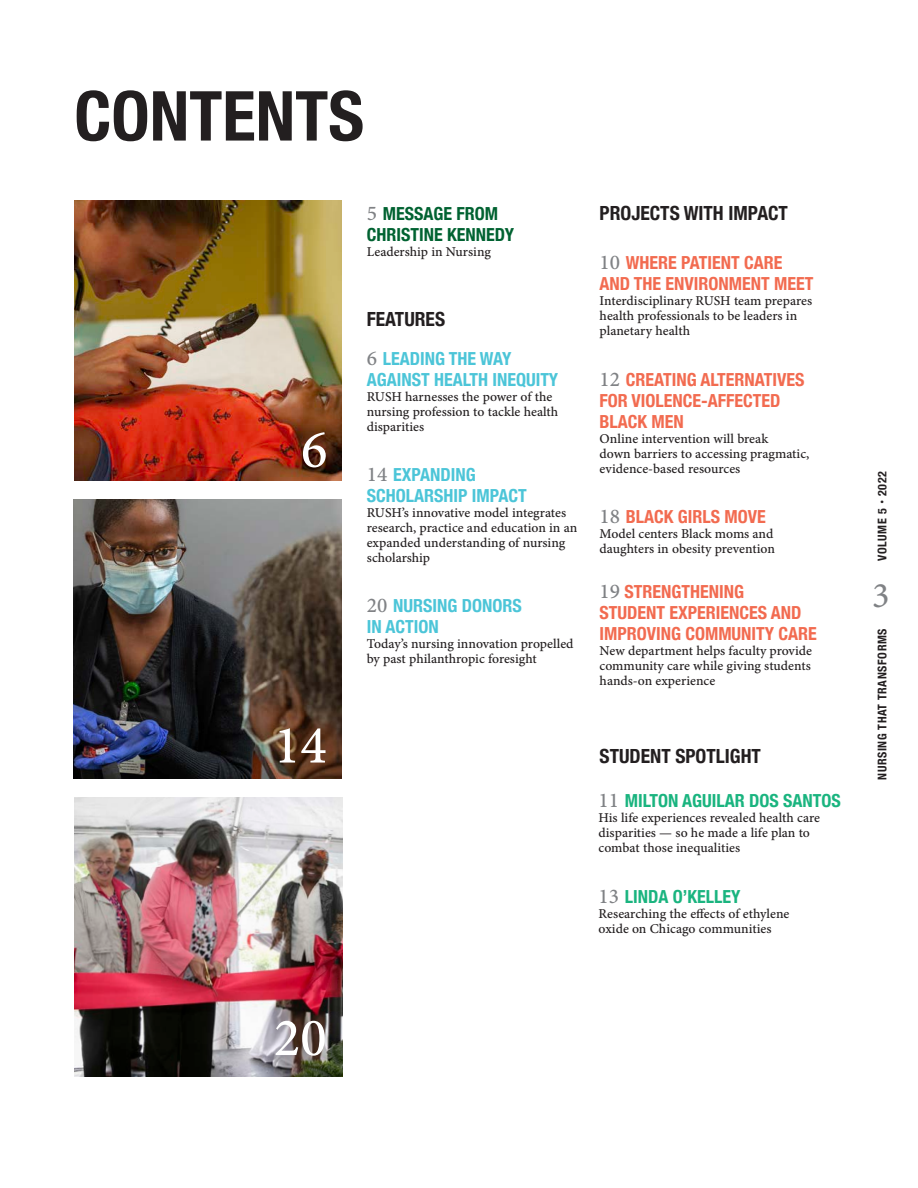
<style>
.page{position:relative;width:918px;height:1188px;background:#fff}
.page>*{position:absolute;margin:0;border:0;box-sizing:border-box;transform-origin:0 0}
.t1{font:700 condensed 69px "Helvetica Neue";color:#231f20}
.t2{font:54px "Minion Pro Medium Capt";color:#fff}
.t3{font:36px "Minion Pro Capt";color:#808285}
.t4{font:700 condensed 19.5px "Helvetica Neue";color:#231f20}
.t5{font:700 condensed 18px/21px "Helvetica Neue";color:#f26b50}
.t6{font:700 condensed 18px/21px "Helvetica Neue";color:#4cc5d8}
.t7{font:700 condensed 18px "Helvetica Neue";color:#1ab47f}
.t8{font:700 condensed 18px/21px "Helvetica Neue";color:#006231}
.t9{font:13.5px/15px "Minion Pro Medium Capt";color:#231f20}
.t10{font:700 condensed 12px "Helvetica Neue";letter-spacing:.05em;color:#231f20}
.s1{font-family:"Minion Pro Medium Capt";font-weight:400;font-stretch:normal;font-size:21px;color:#808285}
.s2{font-weight:400;font-stretch:normal}
</style>
<div class="page">
<img style="left:74px;top:201px;width:268px;height:279px">
<img style="left:73px;top:499px;width:268px;height:280px">
<img style="left:74px;top:798px;width:268px;height:279px">
<p class="t1" style="left:74px;top:59px;width:291px">CONTENTS</p>
<p class="t2" style="left:301px;top:412px;width:28px">6</p>
<p class="t2" style="left:274px;top:708px;width:54px">14</p>
<p class="t8" style="left:367px;top:201px;width:149px"><span class="s1">5</span> MESSAGE FROM<br>CHRISTINE KENNEDY</p>
<p class="t9" style="left:367px;top:244px;width:126px">Leadership in Nursing</p>
<p class="t4" style="left:367px;top:302px;width:80px">FEATURES</p>
<p class="t6" style="left:367px;top:347px;width:193px"><span class="s1">6</span> LEADING THE WAY<br>AGAINST HEALTH INEQUITY</p>
<p class="t9" style="left:367px;top:389px;width:193px">RUSH harnesses the power of the nursing profession to tackle health disparities</p>
<p class="t6" style="left:367px;top:463px;width:161px"><span class="s1">14</span> EXPANDING<br>SCHOLARSHIP IMPACT</p>
<p class="t9" style="left:367px;top:505px;width:212px">RUSH’s innovative model integrates research, practice and education in an expanded understanding of nursing scholarship</p>
<p class="t6" style="left:367px;top:594px;width:157px"><span class="s1">20</span> NURSING DONORS<br>IN ACTION</p>
<p class="t9" style="left:367px;top:636px;width:208px">Today’s nursing innovation propelled by past philanthropic foresight</p>
<p class="t4" style="left:600px;top:197px;width:190px">PROJECTS WITH IMPACT</p>
<p class="t5" style="left:600px;top:251px;width:215px"><span class="s1">10</span> WHERE PATIENT CARE<br>AND THE ENVIRONMENT MEET</p>
<p class="t9" style="left:600px;top:293px;width:214px">Interdisciplinary RUSH team prepares health professionals to be leaders in planetary health</p>
<p class="t5" style="left:600px;top:368px;width:206px"><span class="s1">12</span> CREATING ALTERNATIVES<br>FOR VIOLENCE-AFFECTED<br>BLACK MEN</p>
<p class="t9" style="left:600px;top:431px;width:211px">Online intervention will break<br>down barriers to accessing pragmatic, evidence-based resources</p>
<p class="t5" style="left:600px;top:504px;width:168px"><span class="s1">18</span> BLACK GIRLS MOVE</p>
<p class="t9" style="left:600px;top:526px;width:177px">Model centers Black moms and daughters in obesity prevention</p>
<p class="t5" style="left:600px;top:580px;width:146px"><span class="s1">19</span> STRENGTHENING</p>
<p class="t5" style="left:600px;top:601px;width:219px">STUDENT EXPERIENCES AND<br>IMPROVING COMMUNITY CARE</p>
<p class="t9" style="left:600px;top:643px;width:214px;text-align:justify">New department helps faculty provide community care while giving students hands-on experience</p>
<p class="t4" style="left:600px;top:740px;width:163px">STUDENT SPOTLIGHT</p>
<p class="t7" style="left:599px;top:785px;width:244px"><span class="s1">11</span> MILTON AGUILAR DOS SANTOS</p>
<p class="t9" style="left:599px;top:810px;width:223px">His life experiences revealed health care disparities — so he made a life plan to combat those inequalities</p>
<p class="t7" style="left:599px;top:882px;width:143px"><span class="s1">13</span> LINDA O’KELLEY</p>
<p class="t9" style="left:599px;top:906px;width:192px">Researching the effects of ethylene oxide on Chicago communities</p>
<p class="t10" style="left:872px;top:561px;width:91px;rotate:-90deg">VOLUME 5 <span class="s2">•</span> 2022</p>
<h3 class="t3" style="left:872px;top:571px;width:19px">3</h3>
<p class="t10" style="left:872px;top:780px;width:153px;rotate:-90deg">NURSING THAT TRANSFORMS</p>
<p class="t2" style="left:274px;top:1000px;width:54px">20</p>
</div>
